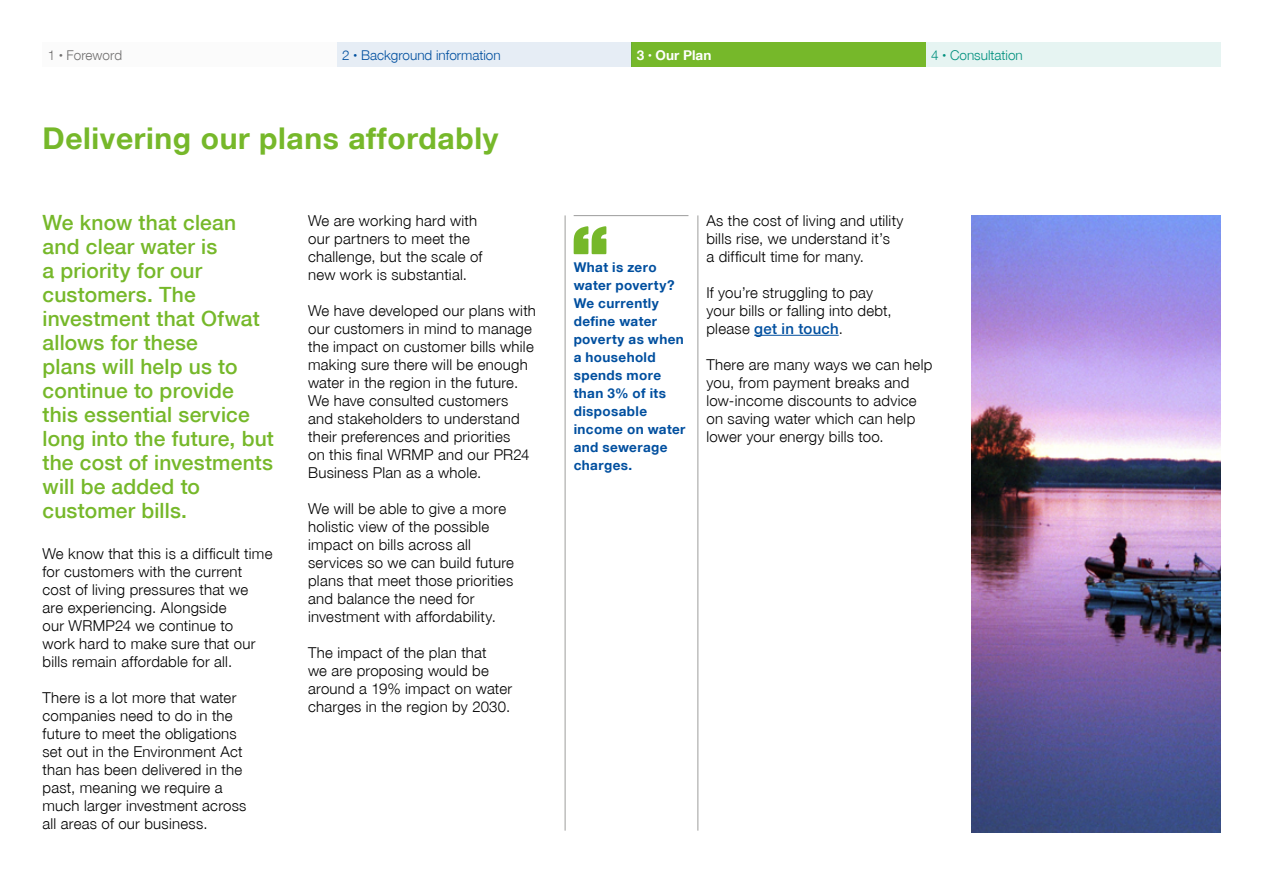
<style>
.page{position:relative;width:1263px;height:893px;background:#fff}
.page>*{position:absolute;margin:0;border:0;box-sizing:border-box;transform-origin:0 0}
.t1{font:30px "Helvetica Neue Bold WHAM";letter-spacing:.02em;color:#76b82a}
.t2{font:21px/24px "Helvetica Neue Medium WHAM";letter-spacing:.01em;color:#76b82a}
.t3{font:15px/18px "Helvetica Neue Light WHAM";letter-spacing:.015em;color:#000}
.t4{font:15px "Helvetica Neue Medium WHAM";letter-spacing:.015em;color:#004f9f}
.t5{font:13.5px/18px "Helvetica Neue Bold WHAM";letter-spacing:.03em;color:#004f9f}
.t6{font:13.5px "Helvetica Neue Light WHAM";color:#004f9f}
.t7{font:13.5px "Helvetica Neue Light WHAM";color:#00907e}
.t8{font:13.5px "Helvetica Neue Light WHAM";color:#706f6f}
.t9{font:13.5px "Helvetica Neue Bold WHAM";color:#fff}
.s1{font-size:7.5px}
.s2{font-family:"Helvetica Neue Ultra Light WHAM";font-size:7.5px}
.s3{font-family:"Helvetica Neue Light WHAM";color:#000}
</style>
<div class="page">
<div style="left:43px;top:43px;width:294px;height:24px;background:#fbfbfb"></div>
<div style="left:631px;top:43px;width:295px;height:24px;background:#76b82a"></div>
<div style="left:926px;top:43px;width:294px;height:24px;background:#e6f4f2"></div>
<div style="left:337px;top:43px;width:294px;height:24px;background:#e6edf5"></div>
<hr style="left:754px;top:335px;width:85px;height:1px;background:#004f9f">
<hr style="left:565px;top:215px;width:1px;height:616px;background:#9d9d9c">
<hr style="left:698px;top:215px;width:1px;height:616px;background:#9d9d9c">
<img style="left:972px;top:215px;width:248px;height:617px">
<hr style="left:574px;top:215px;width:114px;height:1px;background:#9d9d9c">
<svg style="left:574px;top:226px;width:32px;height:28px"></svg>
<p class="t8" style="left:48px;top:47px;width:76px">1 <span class="s1">•</span> Foreword</p>
<p class="t6" style="left:342px;top:47px;width:160px">2 <span class="s1">•</span> Background information</p>
<p class="t9" style="left:637px;top:46px;width:76px">3 <span class="s1">•</span> Our Plan</p>
<p class="t7" style="left:931px;top:47px;width:93px">4 <span class="s2">•</span> Consultation</p>
<h1 class="t1" style="left:43px;top:120px;width:457px">Delivering our plans affordably</h1>
<p class="t2" style="left:43px;top:211px;width:233px">We know that clean and clear water is<br>a priority for our customers. The investment that Ofwat allows for these<br>plans will help us to continue to provide this essential service long into the future, but the cost of investments will be added to customer bills.</p>
<p class="t3" style="left:43px;top:544px;width:231px">We know that this is a difficult time for customers with the current cost of living pressures that we are experiencing. Alongside<br>our WRMP24 we continue to<br>work hard to make sure that our bills remain affordable for all.</p>
<p class="t3" style="left:43px;top:688px;width:205px">There is a lot more that water companies need to do in the future to meet the obligations set out in the Environment Act than has been delivered in the past, meaning we require a much larger investment across all areas of our business.</p>
<p class="t3" style="left:308px;top:211px;width:176px">We are working hard with our partners to meet the challenge, but the scale of new work is substantial.</p>
<p class="t3" style="left:308px;top:301px;width:229px">We have developed our plans with our customers in mind to manage the impact on customer bills while making sure there will be enough water in the region in the future.<br>We have consulted customers and stakeholders to understand their preferences and priorities<br>on this final WRMP and our PR24<br>Business Plan as a whole.</p>
<p class="t3" style="left:308px;top:499px;width:207px">We will be able to give a more holistic view of the possible impact on bills across all services so we can build future plans that meet those priorities and balance the need for investment with affordability.</p>
<p class="t3" style="left:308px;top:643px;width:206px">The impact of the plan that<br>we are proposing would be around a 19% impact on water charges in the region by 2030.</p>
<p class="t5" style="left:574px;top:258px;width:113px">What is zero water poverty?<br>We currently define water poverty as when a household spends more than 3% of its disposable income on water and sewerage charges.</p>
<p class="t3" style="left:706px;top:211px;width:199px">As the cost of living and utility bills rise, we understand it’s<br>a difficult time for many.</p>
<p class="t3" style="left:706px;top:283px;width:187px">If you’re struggling to pay your bills or falling into debt,</p>
<p class="t4" style="left:706px;top:320px;width:138px"><span class="s3">please</span> get in touch<span class="s3">.</span></p>
<p class="t3" style="left:706px;top:355px;width:227px">There are many ways we can help you, from payment breaks and low-income discounts to advice on saving water which can help lower your energy bills too.</p>
</div>
